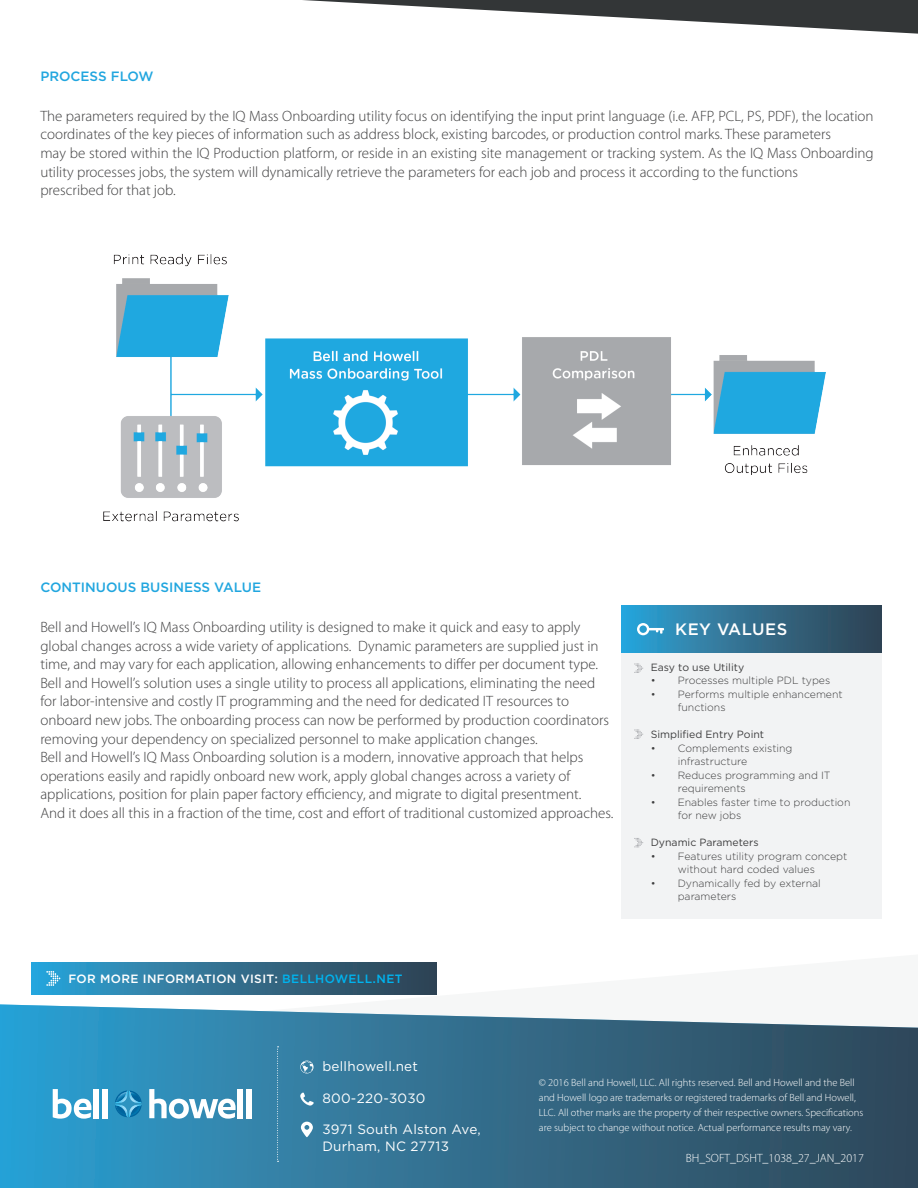
<style>
.page{position:relative;width:918px;height:1188px;background:#fff}
.page>*{position:absolute;margin:0;border:0;box-sizing:border-box;transform-origin:0 0}
.t1{font:500 16.5px "Gotham";letter-spacing:.03em;color:#fff}
.t2{font:300 15px/18.6px "Myriad Pro";color:#3e3e3f}
.t3{font:13.5px "Gotham";letter-spacing:.02em;color:#fff}
.t4{font:500 13.5px "Gotham";color:#21a6df}
.Body-Normal{font:500 12px "Gotham";letter-spacing:.03em;color:#fff}
.Trademark{font:300 12px "Myriad Pro";color:#fff}
.Trademark-2{font:300 10.5px/15px "Myriad Pro";color:#fff}
.t5{font:300 10.5px/13.5px "Gotham";color:#3e3e3f}
.t6{font:10.5px "Gotham";color:#3e3e3f}
.s1{color:#00b3ee}
</style>
<div class="page">
<svg style="left:31px;top:962px;width:170px;height:33px;background:#2f8db8"></svg>
<svg style="left:201px;top:962px;width:236px;height:33px;background:#315b73"></svg>
<svg style="left:0;top:1004px;width:918px;height:184px;background:#3e7a98"></svg>
<svg style="left:300px;top:1061px;width:14px;height:12px"></svg>
<svg style="left:300px;top:1093px;width:14px;height:13px"></svg>
<svg style="left:301px;top:1122px;width:12px;height:15px"></svg>
<svg style="left:277px;top:1046px;width:2px;height:116px"></svg>
<svg style="left:303px;top:0;width:615px;height:34px"></svg>
<svg style="left:46px;top:971px;width:14px;height:15px"></svg>
<div style="left:238px;top:1089px;width:5px;height:29px;background:#fff"></div>
<div style="left:246px;top:1089px;width:6px;height:29px;background:#fff"></div>
<svg style="left:149px;top:1089px;width:87px;height:30px"></svg>
<div style="left:94px;top:1089px;width:5px;height:29px;background:#fff"></div>
<div style="left:102px;top:1089px;width:5px;height:29px;background:#fff"></div>
<svg style="left:53px;top:1089px;width:38px;height:30px"></svg>
<svg style="left:115px;top:1090px;width:27px;height:27px"></svg>
<img style="left:116px;top:1106px;width:24px;height:10px">
<img style="left:116px;top:1092px;width:24px;height:10px">
<div style="left:621px;top:646px;width:261px;height:273px;background:#f2f3f4"></div>
<div style="left:621px;top:606px;width:261px;height:46px;background:linear-gradient(to right,#2ea2d5,#323f4d)"></div>
<svg style="left:634px;top:663px;width:9px;height:10px"></svg>
<svg style="left:634px;top:729px;width:9px;height:10px"></svg>
<svg style="left:634px;top:838px;width:9px;height:9px"></svg>
<svg style="left:637px;top:623px;width:27px;height:12px"></svg>
<img style="left:103px;top:253px;width:723px;height:269px">
<p class="t4" style="left:40px;top:67px;width:115px">PROCESS FLOW</p>
<p class="t2" style="left:40px;top:107px;width:835px">The parameters required by the IQ Mass Onboarding utility focus on identifying the input print language (i.e. AFP, PCL, PS, PDF), the location coordinates of the key pieces of information such as address block, existing barcodes, or production control marks. These parameters</p>
<p class="t2" style="left:40px;top:144px;width:835px">may be stored within the IQ Production platform, or reside in an existing site management or tracking system. As the IQ Mass Onboarding utility processes jobs, the system will dynamically retrieve the parameters for each job and process it according to the functions</p>
<p class="t2" style="left:40px;top:181px;width:137px">prescribed for that job.</p>
<p class="t4" style="left:40px;top:578px;width:222px">CONTINUOUS BUSINESS VALUE</p>
<p class="t2" style="left:40px;top:618px;width:542px">Bell and Howell’s IQ Mass Onboarding utility is designed to make it quick and easy to apply</p>
<p class="t2" style="left:40px;top:637px;width:560px">global changes across a wide variety of applications. Dynamic parameters are supplied just in</p>
<p class="t2" style="left:40px;top:655px;width:559px">time, and may vary for each application, allowing enhancements to differ per document type.</p>
<p class="t2" style="left:40px;top:674px;width:556px">Bell and Howell’s solution uses a single utility to process all applications, eliminating the need</p>
<p class="t2" style="left:40px;top:692px;width:530px">for labor-intensive and costly IT programming and the need for dedicated IT resources to</p>
<p class="t2" style="left:40px;top:711px;width:570px">onboard new jobs. The onboarding process can now be performed by production coordinators</p>
<p class="t2" style="left:40px;top:730px;width:499px">removing your dependency on specialized personnel to make application changes.</p>
<p class="t2" style="left:40px;top:748px;width:545px">Bell and Howell’s IQ Mass Onboarding solution is a modern, innovative approach that helps</p>
<p class="t2" style="left:40px;top:767px;width:532px">operations easily and rapidly onboard new work, apply global changes across a variety of</p>
<p class="t2" style="left:40px;top:785px;width:543px">applications, position for plain paper factory efficiency, and migrate to digital presentment.</p>
<p class="t2" style="left:40px;top:804px;width:575px">And it does all this in a fraction of the time, cost and effort of traditional customized approaches.</p>
<p class="Body-Normal" style="left:68px;top:971px;width:336px">FOR MORE INFORMATION VISIT: <span class="s1">BELLHOWELL.NET</span></p>
<p class="t1" style="left:675px;top:619px;width:114px">KEY VALUES</p>
<p class="t6" style="left:651px;top:660px;width:95px">Easy to use Utility</p>
<p class="t5" style="left:651px;top:674px;width:181px">• Processes multiple PDL types</p>
<p class="t5" style="left:678px;top:687px;width:167px;text-indent:-27px">• Performs multiple enhancement functions</p>
<p class="t6" style="left:651px;top:728px;width:115px">Simplified Entry Point</p>
<p class="t5" style="left:678px;top:741px;width:116px;text-indent:-27px">• Complements existing infrastructure</p>
<p class="t5" style="left:678px;top:768px;width:154px;text-indent:-27px">• Reduces programming and IT requirements</p>
<p class="t5" style="left:678px;top:795px;width:174px;text-indent:-27px">• Enables faster time to production for new jobs</p>
<p class="t6" style="left:651px;top:836px;width:109px">Dynamic Parameters</p>
<p class="t5" style="left:651px;top:849px;width:198px;text-align:center">• Features utility program concept without hard coded values</p>
<p class="t5" style="left:678px;top:876px;width:145px;text-indent:-27px">• Dynamically fed by external parameters</p>
<p class="t3" style="left:322px;top:1058px;width:97px">bellhowell.net</p>
<p class="t3" style="left:322px;top:1089px;width:105px">800-220-3030</p>
<p class="t3" style="left:322px;top:1121px;width:160px">3971 South Alston Ave,</p>
<p class="t3" style="left:322px;top:1137px;width:128px">Durham, NC 27713</p>
<p class="Trademark-2" style="left:539px;top:1075px;width:326px">© 2016 Bell and Howell, LLC. All rights reserved. Bell and Howell and the Bell and Howell logo are trademarks or registered trademarks of Bell and Howell, LLC. All other marks are the property of their respective owners. Specifications are subject to change without notice. Actual performance results may vary.</p>
<p class="Trademark" style="left:686px;top:1151px;width:180px">BH_SOFT_DSHT_1038_27_JAN_2017</p>
</div>
